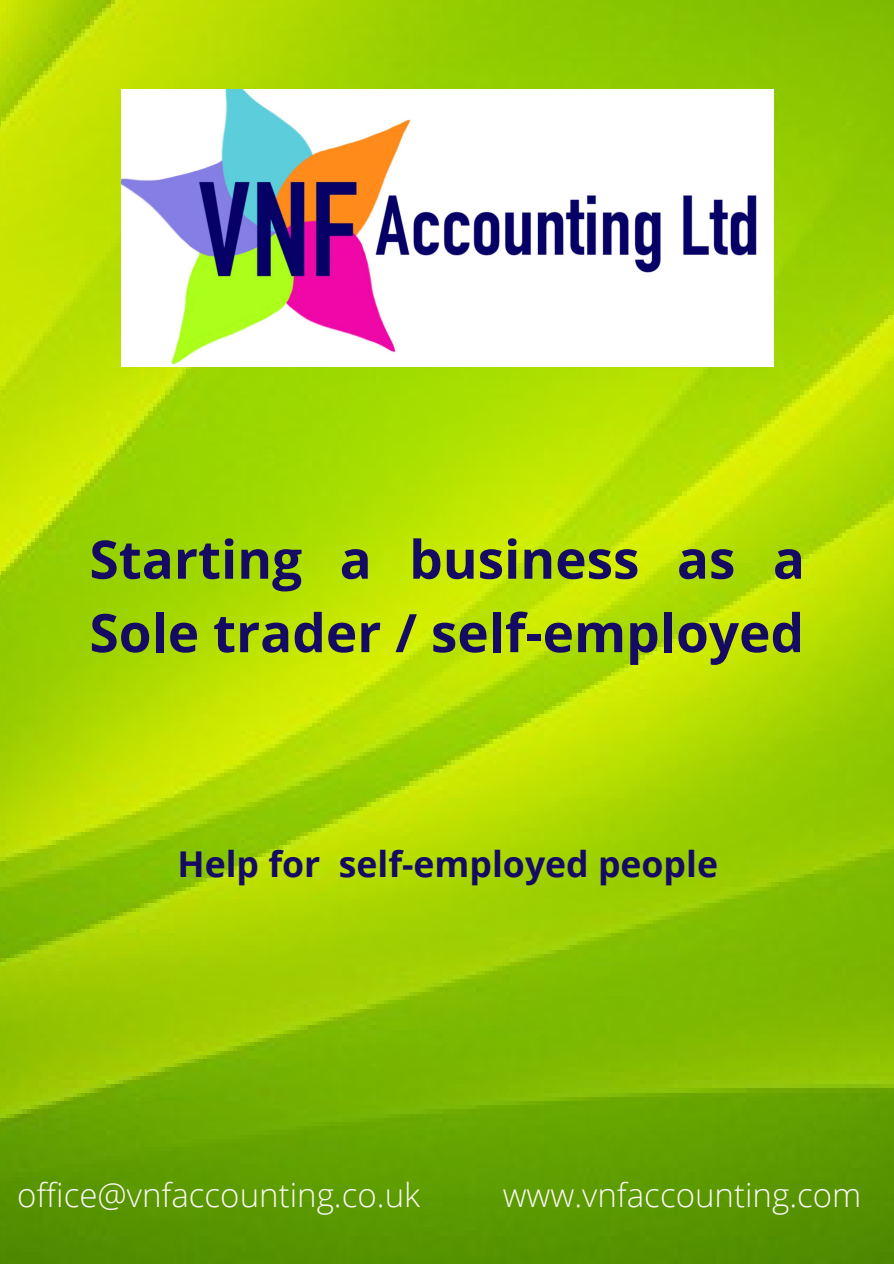
<style>
.page{position:relative;width:894px;height:1264px;background:#fff}
.page>*{position:absolute;margin:0;border:0;box-sizing:border-box;transform-origin:0 0}
.t1{font:700 53.1px/73.3px "Open Sans";color:#150b63}
.t2{font:700 35.55px "Open Sans";color:#150b63}
.t3{font:300 33px "Open Sans";color:#f9f8f6}
</style>
<div class="page">
<img style="left:0;top:0;width:893px;height:1263px">
<img style="left:122px;top:89px;width:651px;height:277px">
<p class="t1" style="left:89px;top:521px;width:716px">Starting a business as a<br>Sole trader / self-employed</p>
<p class="t2" style="left:177px;top:839px;width:542px">Help for self-employed people</p>
<p class="t3" style="left:17px;top:1171px;width:404px">office@vnfaccounting.co.uk</p>
<p class="t3" style="left:502px;top:1171px;width:360px">www.vnfaccounting.com</p>
</div>
